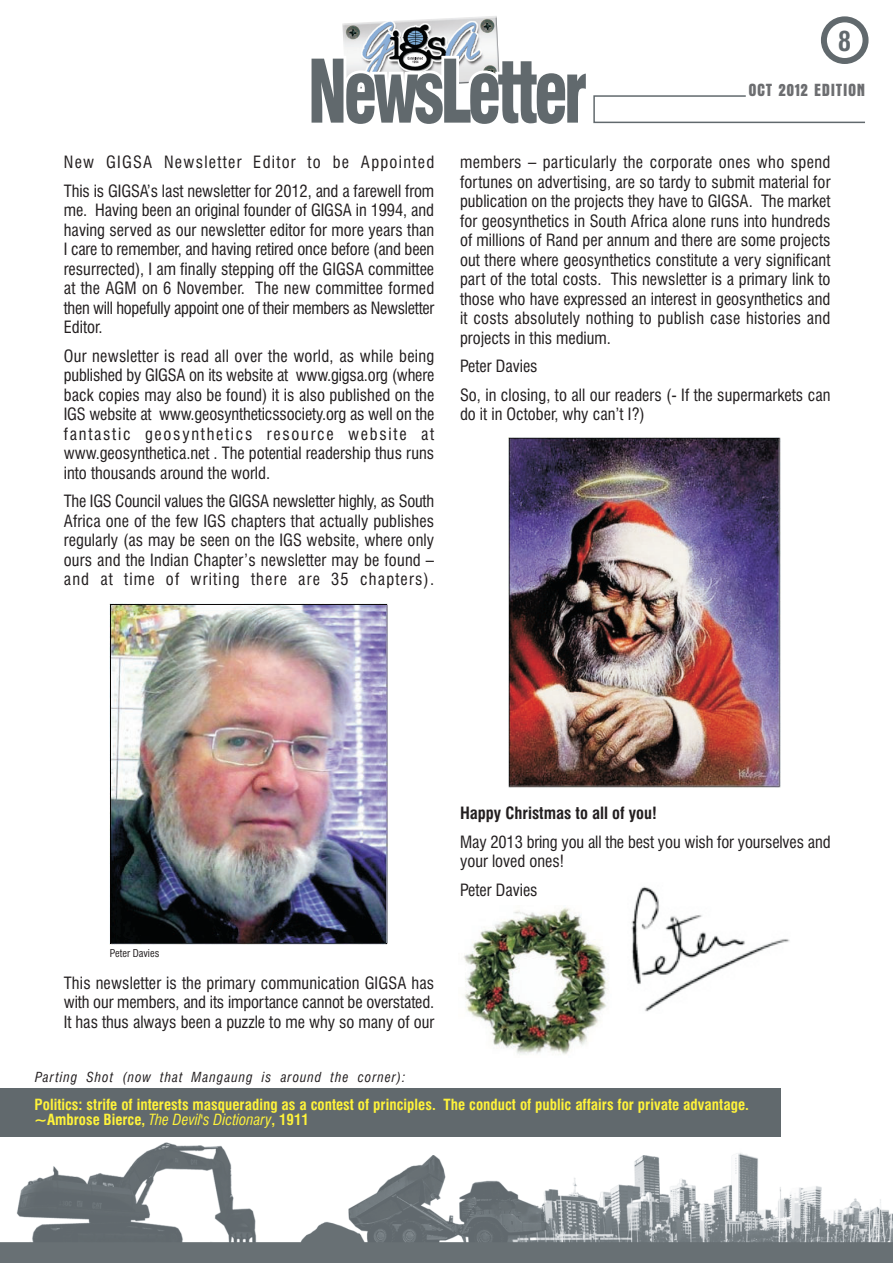
<style>
.page{position:relative;width:893px;height:1263px;background:#fff}
.page>*{position:absolute;margin:0;border:0;box-sizing:border-box;transform-origin:0 0}
.t1{font:700 condensed 27px "Swiss 721 BT";color:#61696d}
.t2{font:700 condensed 17.85px "Aurora BT";letter-spacing:.04em;color:#6c6d70}
.t3{font:condensed 16.5px/19.5px "Swiss 721 BT";color:#231f20;text-align:justify}
.t4{font:700 condensed 16.5px "Swiss 721 BT";color:#231f20}
.t5{font:700 condensed 15px/15px "Swiss 721 BT";color:#fff33a}
.t6{font:italic condensed 13.5px "Swiss 721 BT";letter-spacing:.07em;color:#231f20}
.t7{font:condensed 10.5px "Swiss 721 BT";color:#231f20}
.s1{font-weight:400;font-style:italic}
</style>
<div class="page">
<img style="left:631px;top:886px;width:159px;height:126px">
<img style="left:508px;top:437px;width:272px;height:350px">
<img style="left:0;top:1116px;width:892px;height:147px">
<div style="left:820px;top:16px;width:48px;height:48px;border:6px solid #61696d;border-radius:50%"></div>
<img style="left:342px;top:16px;width:157px;height:40px">
<svg style="left:311px;top:56px;width:554px;height:68px"></svg>
<div style="left:0;top:1088px;width:780px;height:49px;background:#61696d"></div>
<img style="left:110px;top:604px;width:277px;height:341px">
<img style="left:463px;top:908px;width:146px;height:147px">
<p class="t3" style="left:64px;top:149px;width:372px;line-height:28.5px">New GIGSA Newsletter Editor to be Appointed<br>This is GIGSA’s last newsletter for 2012, and a farewell from</p>
<p class="t3" style="left:64px;top:201px;width:372px">me. Having been an original founder of GIGSA in 1994, and having served as our newsletter editor for more years than I care to remember, and having retired once before (and been resurrected), I am finally stepping off the GIGSA committee at the AGM on 6 November. The new committee formed then will hopefully appoint one of their members as Newsletter Editor.</p>
<p class="t3" style="left:64px;top:347px;width:372px">Our newsletter is read all over the world, as while being published by GIGSA on its website at www.gigsa.org (where back copies may also be found) it is also published on the IGS website at www.geosyntheticssociety.org as well on the fantastic geosynthetics resource website at www.geosynthetica.net . The potential readership thus runs into thousands around the world.</p>
<p class="t3" style="left:64px;top:492px;width:372px">The IGS Council values the GIGSA newsletter highly, as South Africa one of the few IGS chapters that actually publishes regularly (as may be seen on the IGS website, where only ours and the Indian Chapter’s newsletter may be found – and at time of writing there are 35 chapters).</p>
<h1 class="t1" style="left:838px;top:30px;width:15px">8</h1>
<p class="t2" style="left:748px;top:83px;width:118px">OCT 2012 EDITION</p>
<p class="t3" style="left:460px;top:153px;width:372px">members – particularly the corporate ones who spend fortunes on advertising, are so tardy to submit material for publication on the projects they have to GIGSA. The market for geosynthetics in South Africa alone runs into hundreds of millions of Rand per annum and there are some projects out there where geosynthetics constitute a very significant part of the total costs. This newsletter is a primary link to those who have expressed an interest in geosynthetics and it costs absolutely nothing to publish case histories and projects in this medium.</p>
<p class="t3" style="left:460px;top:353px;width:372px;line-height:28.5px">Peter Davies<br>So, in closing, to all our readers (- If the supermarkets can</p>
<p class="t3" style="left:460px;top:405px;width:186px">do it in October, why can’t I?)</p>
<p class="t7" style="left:110px;top:949px;width:51px">Peter Davies</p>
<p class="t3" style="left:64px;top:974px;width:372px">This newsletter is the primary communication GIGSA has with our members, and its importance cannot be overstated.<br>It has thus always been a puzzle to me why so many of our</p>
<p class="t6" style="left:35px;top:1072px;width:372px">Parting Shot (now that Mangaung is around the corner):</p>
<p class="t4" style="left:460px;top:806px;width:198px">Happy Christmas to all of you!</p>
<p class="t3" style="left:460px;top:833px;width:372px">May 2013 bring you all the best you wish for yourselves and your loved ones!</p>
<p class="t3" style="left:460px;top:881px;width:79px">Peter Davies</p>
<p class="t5" style="left:35px;top:1098px;width:715px">Politics: strife of interests masquerading as a contest of principles. The conduct of public affairs for private advantage. ~Ambrose Bierce, <span class="s1">The Devil's Dictionary</span>, 1911</p>
</div>
